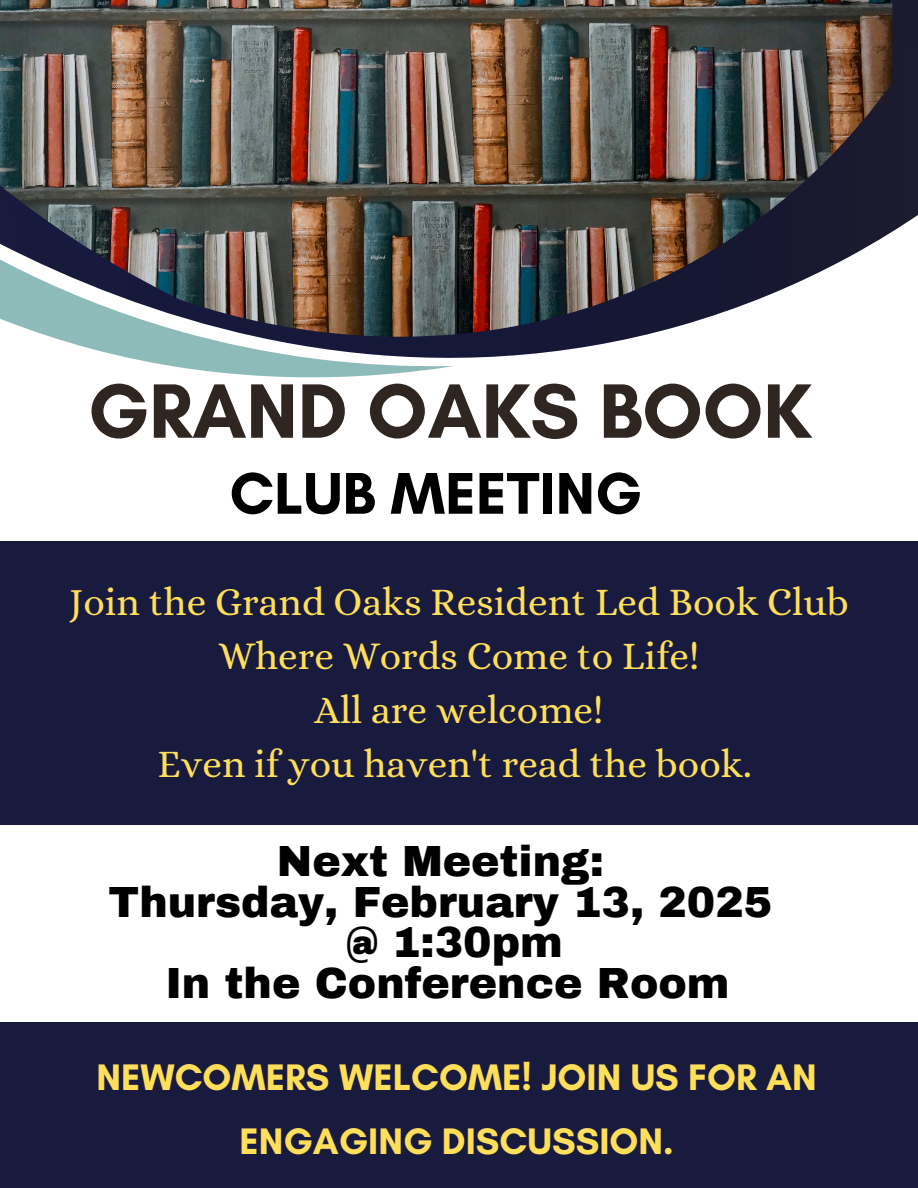
<style>
.page{position:relative;width:918px;height:1188px;background:#fff}
.page>*{position:absolute;margin:0;border:0;box-sizing:border-box;transform-origin:0 0}
.t1{font:700 78.45px "Glacial Indifference";color:#2f2622}
.t2{font:700 59.85px "Glacial Indifference";color:#000}
.t3{font:900 42.6px "Archivo";color:#000}
.t4{font:39.3px/54px "Alice";color:#ffde59;text-align:center}
.t5{font:700 37.65px/64.2px "Glacial Indifference";color:#ffde59;text-align:center}
</style>
<div class="page">
<svg style="left:51px;top:31px;width:867px;height:347px"></svg>
<img style="left:0;top:0;width:892px;height:337px">
<div style="left:0;top:1022px;width:918px;height:166px;background:#181a3e"></div>
<div style="left:0;top:541px;width:918px;height:284px;background:#181a3e"></div>
<h1 class="t1" style="left:88px;top:363px;width:726px">GRAND OAKS BOOK</h1>
<h2 class="t2" style="left:230px;top:457px;width:414px">CLUB MEETING</h2>
<p class="t4" style="left:69px;top:574px;width:781px">Join the Grand Oaks Resident Led Book Club<br>Where Words Come to Life!<br>All are welcome!<br>Even if you haven't read the book.</p>
<h3 class="t3" style="left:277px;top:839px;width:329px">Next Meeting:</h3>
<h3 class="t3" style="left:109px;top:879px;width:665px">Thursday, February 13, 2025</h3>
<h3 class="t3" style="left:346px;top:920px;width:218px">@ 1:30pm</h3>
<h3 class="t3" style="left:165px;top:960px;width:566px">In the Conference Room</h3>
<h3 class="t5" style="left:96px;top:1044px;width:722px">NEWCOMERS WELCOME! JOIN US FOR AN<br>ENGAGING DISCUSSION.</h3>
</div>
